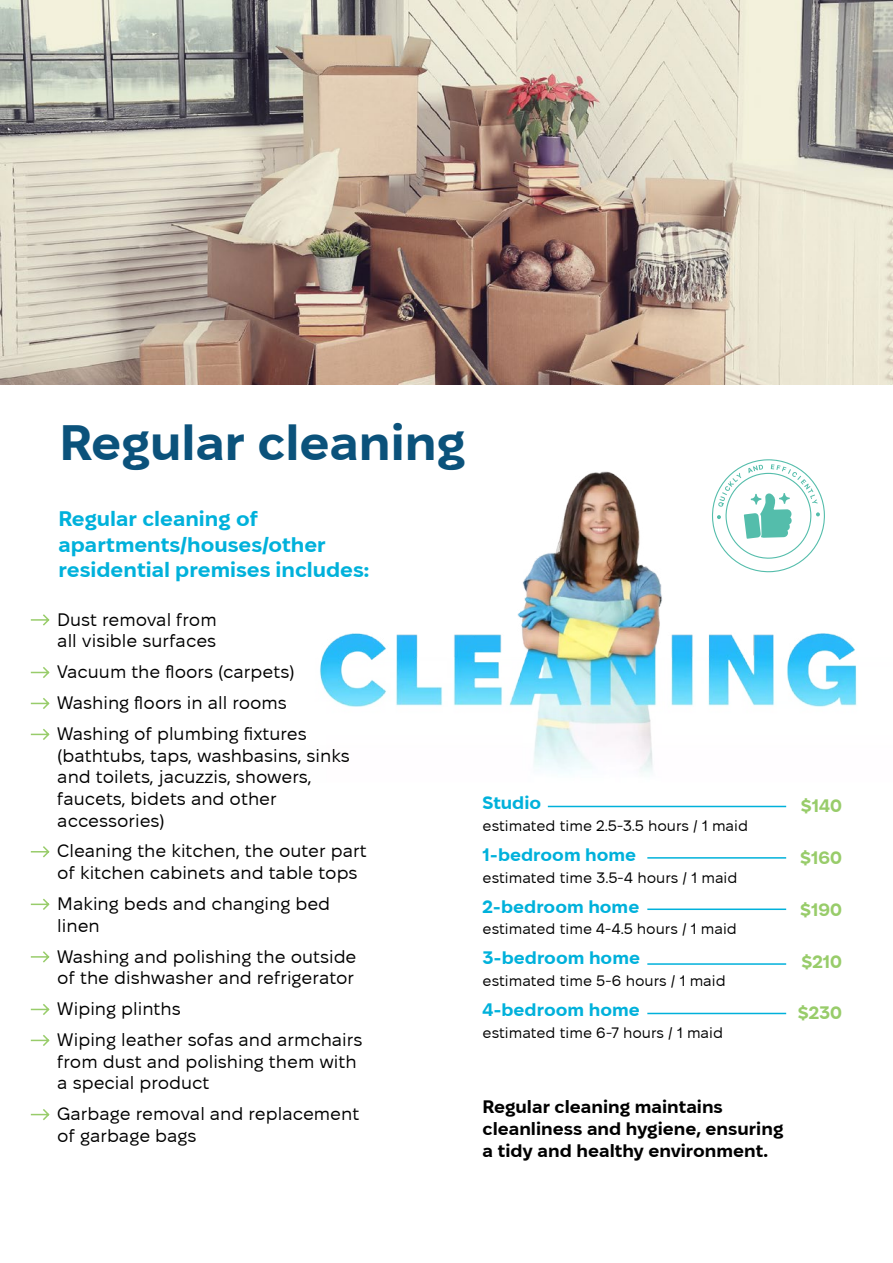
<style>
.page{position:relative;width:893px;height:1263px;background:#fff}
.page>*{position:absolute;margin:0;border:0;box-sizing:border-box;transform-origin:0 0}
.t1{font:700 49.5px "Fixel Display";color:#0b527b}
.t2{font:700 21px/25.5px "Fixel Display";color:#00b1db}
.t3{font:18px/21.6px "Fixel Display";color:#000}
.t4{font:700 18px/21.6px "Fixel Display";color:#000}
.t5{font:700 18px "Fixel Display";color:#00b1db}
.t6{font:700 18px "Fixel Display";color:#98cc6a}
.t7{font:15px "Fixel Display";color:#000}
</style>
<div class="page">
<img style="left:320px;top:471px;width:537px;height:303px">
<img style="left:0;top:0;width:893px;height:385px">
<svg style="left:30px;top:614px;width:20px;height:12px"></svg>
<svg style="left:30px;top:667px;width:20px;height:11px"></svg>
<svg style="left:30px;top:698px;width:20px;height:11px"></svg>
<svg style="left:30px;top:729px;width:20px;height:11px"></svg>
<svg style="left:30px;top:846px;width:20px;height:12px"></svg>
<svg style="left:30px;top:898px;width:20px;height:12px"></svg>
<svg style="left:30px;top:951px;width:20px;height:12px"></svg>
<svg style="left:30px;top:1004px;width:20px;height:11px"></svg>
<svg style="left:30px;top:1035px;width:20px;height:11px"></svg>
<svg style="left:30px;top:1109px;width:20px;height:11px"></svg>
<hr style="left:548px;top:806px;width:238px;height:1px;background:#00b1db">
<hr style="left:647px;top:857px;width:139px;height:2px;background:#00b1db">
<hr style="left:647px;top:908px;width:139px;height:2px;background:#00b1db">
<hr style="left:647px;top:963px;width:139px;height:2px;background:#00b1db">
<hr style="left:647px;top:1013px;width:139px;height:1px;background:#00b1db">
<svg style="left:711px;top:459px;width:115px;height:114px"></svg>
<h1 class="t1" style="left:60px;top:414px;width:407px">Regular cleaning</h1>
<p class="t2" style="left:58px;top:506px;width:312px">Regular cleaning of apartments/houses/other residential premises includes:</p>
<p class="t3" style="left:57px;top:608px;width:161px">Dust removal from all visible surfaces</p>
<p class="t3" style="left:57px;top:656px;width:251px;line-height:30.9px">Vacuum the floors (carpets)<br>Washing floors in all rooms<br>Washing of plumbing fixtures</p>
<p class="t3" style="left:57px;top:744px;width:294px">(bathtubs, taps, washbasins, sinks and toilets, jacuzzis, showers, faucets, bidets and other accessories)</p>
<p class="t3" style="left:57px;top:840px;width:311px">Cleaning the kitchen, the outer part of kitchen cabinets and table tops</p>
<p class="t3" style="left:57px;top:893px;width:274px">Making beds and changing bed linen</p>
<p class="t3" style="left:57px;top:945px;width:301px">Washing and polishing the outside of the dishwasher and refrigerator</p>
<p class="t3" style="left:57px;top:993px;width:307px;line-height:30.9px">Wiping plinths<br>Wiping leather sofas and armchairs</p>
<p class="t3" style="left:57px;top:1050px;width:301px">from dust and polishing them with a special product</p>
<p class="t3" style="left:57px;top:1103px;width:304px">Garbage removal and replacement of garbage bags</p>
<p class="t5" style="left:483px;top:792px;width:60px">Studio</p>
<p class="t7" style="left:483px;top:817px;width:267px">estimated time 2.5-3.5 hours / 1 maid</p>
<p class="t5" style="left:483px;top:844px;width:155px">1-bedroom home</p>
<p class="t7" style="left:483px;top:869px;width:256px">estimated time 3.5-4 hours / 1 maid</p>
<p class="t5" style="left:483px;top:896px;width:158px">2-bedroom home</p>
<p class="t7" style="left:483px;top:920px;width:256px">estimated time 4-4.5 hours / 1 maid</p>
<p class="t5" style="left:483px;top:947px;width:159px">3-bedroom home</p>
<p class="t7" style="left:483px;top:972px;width:245px">estimated time 5-6 hours / 1 maid</p>
<p class="t5" style="left:483px;top:999px;width:159px">4-bedroom home</p>
<p class="t7" style="left:483px;top:1024px;width:242px">estimated time 6-7 hours / 1 maid</p>
<p class="t6" style="left:801px;top:796px;width:43px">$140</p>
<p class="t6" style="left:800px;top:847px;width:43px">$160</p>
<p class="t6" style="left:800px;top:899px;width:43px">$190</p>
<p class="t6" style="left:801px;top:951px;width:42px">$210</p>
<p class="t6" style="left:798px;top:1002px;width:46px">$230</p>
<p class="t4" style="left:483px;top:1096px;width:302px">Regular cleaning maintains cleanliness and hygiene, ensuring a tidy and healthy environment.</p>
</div>
